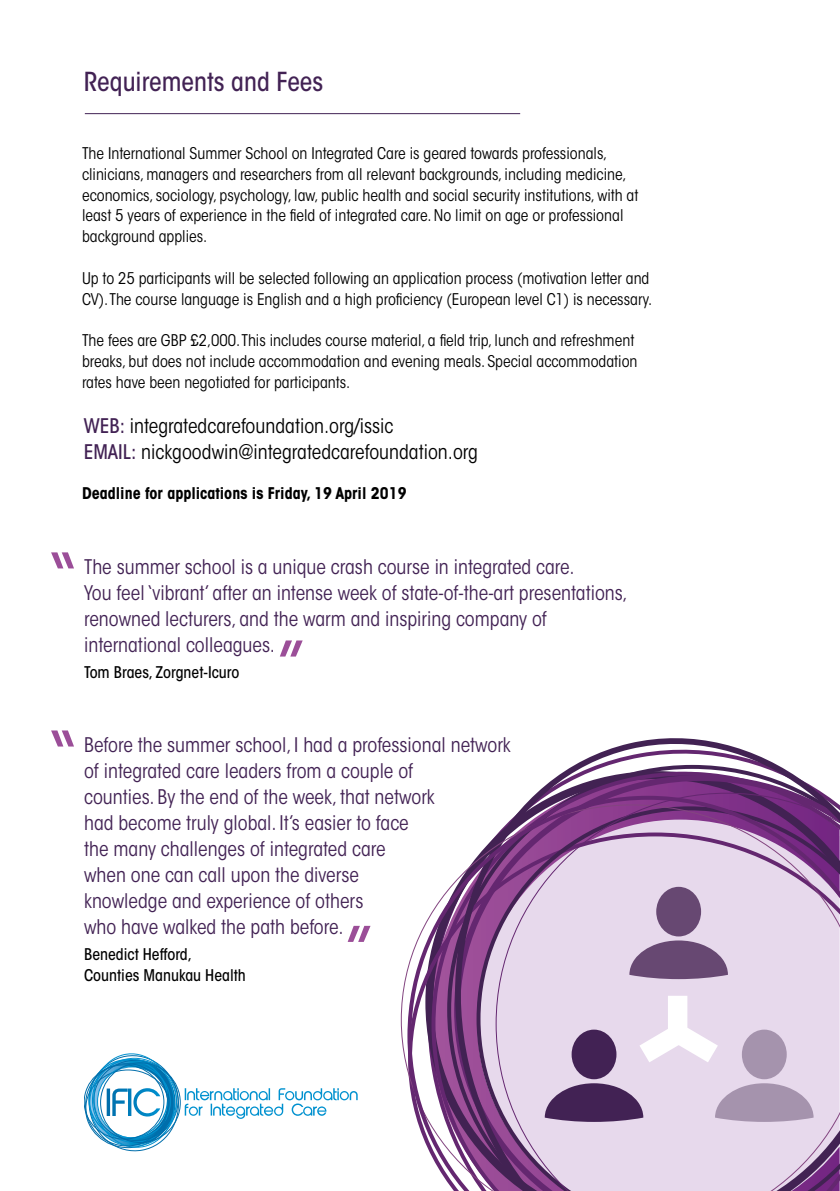
<style>
.page{position:relative;width:840px;height:1191px;background:#fff}
.page>*{position:absolute;margin:0;border:0;box-sizing:border-box;transform-origin:0 0}
.t1{font:500 condensed 26px "ITC Avant Garde Std";color:#422254}
.t2{font:condensed 20px/26px "ITC Avant Garde Std";color:#422254}
.t3{font:condensed 20px/26px "ITC Avant Garde Std";color:#000}
.t4{font:condensed 16px/20.8px "ITC Avant Garde Std";color:#000}
.t5{font:500 condensed 16px/20.8px "ITC Avant Garde Std";color:#000}
.t6{font:700 condensed 16px "ITC Avant Garde Std";color:#000}
.s1{font-weight:500;color:#422254}
</style>
<div class="page">
<svg style="left:85px;top:1053px;width:272px;height:98px"></svg>
<div style="left:97px;top:1065px;width:73px;height:73px;border:1px solid #0091cf;border-radius:50%"></div>
<div style="left:85px;top:1063px;width:83px;height:83px;border:1px solid #006eab;border-radius:50%"></div>
<div style="left:100px;top:1062px;width:80px;height:80px;border:1px solid #006eab;border-radius:50%"></div>
<hr style="left:85px;top:113px;width:435px;height:1px;background:#422254">
<svg style="left:538px;top:738px;width:284px;height:54px"></svg>
<svg style="left:407px;top:836px;width:88px;height:355px"></svg>
<svg style="left:495px;top:792px;width:344px;height:399px;background:#ceb6d4"></svg>
<svg style="left:639px;top:995px;width:78px;height:67px"></svg>
<div style="left:656px;top:887px;width:44px;height:49px;background:#674872;border-radius:50%"></div>
<svg style="left:629px;top:940px;width:98px;height:39px;background:#84698e"></svg>
<div style="left:571px;top:1029px;width:45px;height:50px;background:#422254;border-radius:50%"></div>
<svg style="left:544px;top:1083px;width:99px;height:38px;background:#674b76"></svg>
<div style="left:741px;top:1029px;width:45px;height:50px;background:#a593ad;border-radius:50%"></div>
<svg style="left:714px;top:1083px;width:99px;height:38px;background:#b3a2bb"></svg>
<svg style="left:280px;top:640px;width:22px;height:16px"></svg>
<svg style="left:347px;top:926px;width:23px;height:16px"></svg>
<svg style="left:51px;top:552px;width:23px;height:16px"></svg>
<svg style="left:51px;top:730px;width:23px;height:16px"></svg>
<h1 class="t1" style="left:84px;top:66px;width:241px">Requirements and Fees</h1>
<p class="t4" style="left:82px;top:143px;width:557px">The International Summer School on Integrated Care is geared towards professionals, clinicians, managers and researchers from all relevant backgrounds, including medicine, economics, sociology, psychology, law, public health and social security institutions, with at least 5 years of experience in the field of integrated care. No limit on age or professional background applies.</p>
<p class="t4" style="left:82px;top:268px;width:571px">Up to 25 participants will be selected following an application process (motivation letter and<br>CV). The course language is English and a high proficiency (European level C1) is necessary.</p>
<p class="t4" style="left:82px;top:330px;width:556px">The fees are GBP £2,000. This includes course material, a field trip, lunch and refreshment breaks, but does not include accommodation and evening meals. Special accommodation rates have been negotiated for participants.</p>
<p class="t3" style="left:84px;top:413px;width:395px"><span class="s1">WEB:</span> integratedcarefoundation.org/issic<br><span class="s1">EMAIL:</span> nickgoodwin@integratedcarefoundation.org</p>
<p class="t6" style="left:82px;top:482px;width:326px">Deadline for applications is Friday, 19 April 2019</p>
<p class="t2" style="left:84px;top:553px;width:545px">The summer school is a unique crash course in integrated care.<br>You feel ‘vibrant’ after an intense week of state-of-the-art presentations, renowned lecturers, and the warm and inspiring company of international colleagues.</p>
<p class="t5" style="left:84px;top:662px;width:157px">Tom Braes, Zorgnet-Icuro</p>
<p class="t2" style="left:84px;top:731px;width:428px">Before the summer school, I had a professional network of integrated care leaders from a couple of<br>counties. By the end of the week, that network<br>had become truly global. It’s easier to face<br>the many challenges of integrated care<br>when one can call upon the diverse<br>knowledge and experience of others<br>who have walked the path before.</p>
<p class="t5" style="left:84px;top:944px;width:163px">Benedict Hefford,<br>Counties Manukau Health</p>
</div>
